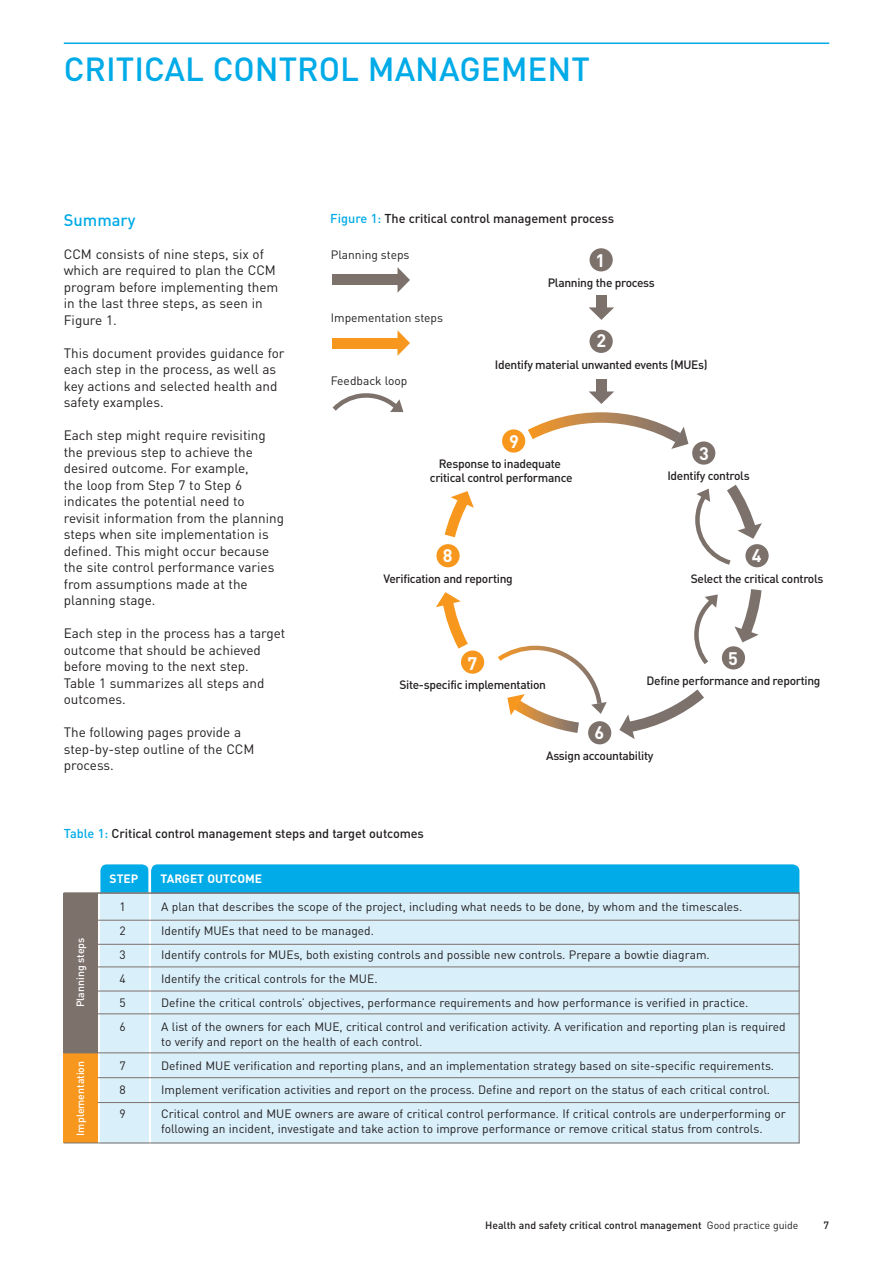
<style>
.page{position:relative;width:893px;height:1263px;background:#fff}
.page>*{position:absolute;margin:0;border:0;box-sizing:border-box;transform-origin:0 0}
.t1{font:500 33px "DIN";color:#00abe7}
.t2{font:700 18px "DIN";color:#fff}
.t3{font:500 16.5px "DIN";color:#00abe7}
.t4{font:13.5px/16.5px "DIN";color:#231f20}
.t5{font:500 12.75px "DIN";letter-spacing:-.01em;color:#231f20}
.t6{font:12px/15px "DIN";color:#231f20}
.t7{font:500 12px/13.5px "DIN";color:#231f20;text-align:center}
.t8{font:700 12px "DIN";color:#fff}
.t9{font:500 10.5px "DIN";letter-spacing:-.005em;color:#231f20}
.t10{font:500 10.5px "DIN";color:#fff}
.s1{color:#00abe7}
.s2{font-weight:400}
</style>
<div class="page">
<div style="left:151px;top:893px;width:648px;height:250px;background:#d9effa"></div>
<div style="left:100px;top:893px;width:48px;height:250px;background:#d9effa"></div>
<hr style="left:96px;top:920px;width:703px;height:1px;background:#7d716c">
<hr style="left:96px;top:944px;width:703px;height:1px;background:#7d716c">
<hr style="left:96px;top:966px;width:703px;height:1px;background:#7d716c">
<hr style="left:96px;top:991px;width:703px;height:1px;background:#7d716c">
<hr style="left:96px;top:1013px;width:703px;height:1px;background:#7d716c">
<hr style="left:96px;top:1077px;width:703px;height:1px;background:#7d716c">
<hr style="left:96px;top:1102px;width:703px;height:1px;background:#7d716c">
<hr style="left:64px;top:43px;width:765px;height:1px;background:#00abe7">
<div style="left:100px;top:864px;width:699px;height:28px;background:#00abe7"></div>
<div style="left:64px;top:893px;width:34px;height:160px;background:#7d716c"></div>
<div style="left:64px;top:1053px;width:34px;height:90px;background:#f7971d"></div>
<hr style="left:799px;top:892px;width:1px;height:251px;background:#7d716c">
<hr style="left:64px;top:892px;width:735px;height:2px;background:#7d716c">
<hr style="left:64px;top:1052px;width:735px;height:1px;background:#7d716c">
<hr style="left:64px;top:1142px;width:735px;height:1px;background:#7d716c">
<div style="left:590px;top:248px;width:23px;height:23px;background:#7d716c;border-radius:50%"></div>
<div style="left:692px;top:441px;width:23px;height:24px;background:#7d716c;border-radius:50%"></div>
<div style="left:745px;top:544px;width:24px;height:23px;background:#7d716c;border-radius:50%"></div>
<div style="left:436px;top:544px;width:24px;height:23px;background:#f7971d;border-radius:50%"></div>
<div style="left:722px;top:646px;width:23px;height:23px;background:#7d716c;border-radius:50%"></div>
<div style="left:461px;top:650px;width:23px;height:24px;background:#f7971d;border-radius:50%"></div>
<div style="left:588px;top:721px;width:23px;height:23px;background:#7d716c;border-radius:50%"></div>
<div style="left:502px;top:429px;width:23px;height:24px;background:#f7971d;border-radius:50%"></div>
<div style="left:596px;top:295px;width:11px;height:17px;background:#7d716c"></div>
<svg style="left:589px;top:307px;width:25px;height:13px"></svg>
<div style="left:596px;top:379px;width:11px;height:17px;background:#7d716c"></div>
<svg style="left:589px;top:391px;width:25px;height:13px"></svg>
<div style="left:590px;top:330px;width:23px;height:23px;background:#7d716c;border-radius:50%"></div>
<svg style="left:528px;top:412px;width:160px;height:37px"></svg>
<svg style="left:730px;top:589px;width:32px;height:61px"></svg>
<svg style="left:619px;top:689px;width:85px;height:50px"></svg>
<svg style="left:436px;top:592px;width:41px;height:68px"></svg>
<svg style="left:438px;top:491px;width:36px;height:58px"></svg>
<svg style="left:694px;top:594px;width:24px;height:70px"></svg>
<svg style="left:695px;top:484px;width:69px;height:84px"></svg>
<svg style="left:498px;top:646px;width:109px;height:87px"></svg>
<svg style="left:332px;top:393px;width:71px;height:19px"></svg>
<div style="left:332px;top:275px;width:70px;height:10px;background:#7d716c"></div>
<svg style="left:397px;top:267px;width:13px;height:26px"></svg>
<div style="left:332px;top:338px;width:70px;height:10px;background:#f7971d"></div>
<svg style="left:397px;top:330px;width:13px;height:26px"></svg>
<h1 class="t1" style="left:64px;top:51px;width:528px">CRITICAL CONTROL MANAGEMENT</h1>
<h3 class="t3" style="left:64px;top:210px;width:73px">Summary</h3>
<p class="t4" style="left:64px;top:246px;width:216px">CCM consists of nine steps, six of which are required to plan the CCM program before implementing them in the last three steps, as seen in<br>Figure 1.</p>
<p class="t4" style="left:64px;top:345px;width:222px">This document provides guidance for each step in the process, as well as key actions and selected health and safety examples.</p>
<p class="t4" style="left:64px;top:427px;width:222px">Each step might require revisiting the previous step to achieve the desired outcome. For example,<br>the loop from Step 7 to Step 6 indicates the potential need to revisit information from the planning steps when site implementation is defined. This might occur because the site control performance varies from assumptions made at the planning stage.</p>
<p class="t4" style="left:64px;top:625px;width:223px">Each step in the process has a target outcome that should be achieved before moving to the next step.<br>Table 1 summarizes all steps and outcomes.</p>
<p class="t4" style="left:64px;top:724px;width:192px">The following pages provide a step-by-step outline of the CCM process.</p>
<p class="t5" style="left:330px;top:211px;width:285px"><span class="s1">Figure 1:</span> The critical control management process</p>
<p class="t6" style="left:331px;top:247px;width:80px">Planning steps</p>
<p class="t6" style="left:331px;top:310px;width:114px">Impementation steps</p>
<p class="t6" style="left:331px;top:373px;width:78px">Feedback loop</p>
<h2 class="t2" style="left:595px;top:250px;width:11px">1</h2>
<p class="t7" style="left:548px;top:276px;width:109px">Planning the process</p>
<h2 class="t2" style="left:596px;top:331px;width:11px">2</h2>
<p class="t7" style="left:495px;top:358px;width:214px">Identify material unwanted events (MUEs)</p>
<h2 class="t2" style="left:509px;top:431px;width:11px">9</h2>
<p class="t7" style="left:430px;top:457px;width:144px">Response to inadequate critical control performance</p>
<h2 class="t2" style="left:443px;top:546px;width:11px">8</h2>
<p class="t7" style="left:383px;top:572px;width:131px">Verification and reporting</p>
<h2 class="t2" style="left:467px;top:653px;width:11px">7</h2>
<p class="t7" style="left:399px;top:678px;width:148px">Site-specific implementation</p>
<h2 class="t2" style="left:699px;top:443px;width:11px">3</h2>
<p class="t7" style="left:667px;top:469px;width:84px">Identify controls</p>
<h2 class="t2" style="left:752px;top:545px;width:11px">4</h2>
<p class="t7" style="left:691px;top:572px;width:134px">Select the critical controls</p>
<h2 class="t2" style="left:728px;top:648px;width:11px">5</h2>
<p class="t7" style="left:647px;top:674px;width:175px">Define performance and reporting</p>
<h2 class="t2" style="left:594px;top:723px;width:11px">6</h2>
<p class="t7" style="left:546px;top:749px;width:109px">Assign accountability</p>
<p class="t5" style="left:64px;top:826px;width:362px"><span class="s1">Table 1:</span> Critical control management steps and target outcomes</p>
<p class="t8" style="left:110px;top:872px;width:30px">STEP</p>
<p class="t8" style="left:161px;top:872px;width:103px">TARGET OUTCOME</p>
<p class="t10" style="left:74px;top:1007px;width:71px;rotate:-90deg">Planning steps</p>
<p class="t10" style="left:74px;top:1135px;width:76px;rotate:-90deg">Implementation</p>
<p class="t6" style="left:120px;top:899px;width:8px">1</p>
<p class="t6" style="left:161px;top:899px;width:583px">A plan that describes the scope of the project, including what needs to be done, by whom and the timescales.</p>
<p class="t6" style="left:120px;top:923px;width:8px">2</p>
<p class="t6" style="left:161px;top:923px;width:214px">Identify MUEs that need to be managed.</p>
<p class="t6" style="left:120px;top:947px;width:8px">3</p>
<p class="t6" style="left:161px;top:947px;width:550px">Identify controls for MUEs, both existing controls and possible new controls. Prepare a bowtie diagram.</p>
<p class="t6" style="left:120px;top:971px;width:8px">4</p>
<p class="t6" style="left:161px;top:971px;width:218px">Identify the critical controls for the MUE.</p>
<p class="t6" style="left:120px;top:995px;width:8px">5</p>
<p class="t6" style="left:161px;top:995px;width:589px">Define the critical controls’ objectives, performance requirements and how performance is verified in practice.</p>
<p class="t6" style="left:120px;top:1019px;width:8px">6</p>
<p class="t6" style="left:161px;top:1019px;width:626px">A list of the owners for each MUE, critical control and verification activity. A verification and reporting plan is required to verify and report on the health of each control.</p>
<p class="t6" style="left:120px;top:1058px;width:8px">7</p>
<p class="t6" style="left:161px;top:1058px;width:614px">Defined MUE verification and reporting plans, and an implementation strategy based on site-specific requirements.</p>
<p class="t6" style="left:120px;top:1082px;width:8px">8</p>
<p class="t6" style="left:161px;top:1082px;width:610px">Implement verification activities and report on the process. Define and report on the status of each critical control.</p>
<p class="t6" style="left:120px;top:1106px;width:8px">9</p>
<p class="t6" style="left:161px;top:1106px;width:626px">Critical control and MUE owners are aware of critical control performance. If critical controls are underperforming or following an incident, investigate and take action to improve performance or remove critical status from controls.</p>
<p class="t9" style="left:485px;top:1219px;width:315px">Health and safety critical control management <span class="s2">Good practice guide</span></p>
<p class="t9" style="left:824px;top:1219px;width:7px">7</p>
</div>
